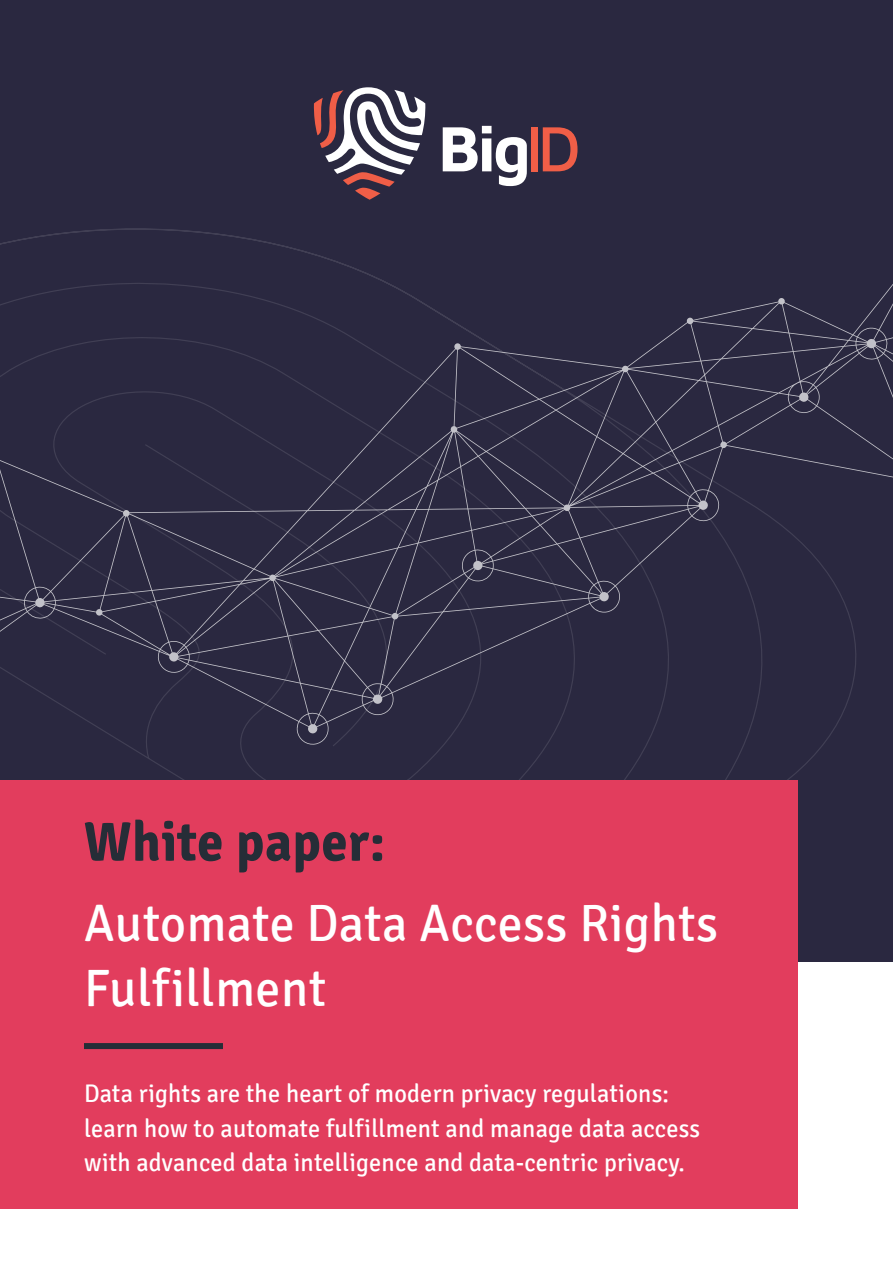
<style>
.page{position:relative;width:893px;height:1263px;background:#fff}
.page>*{position:absolute;margin:0;border:0;box-sizing:border-box;transform-origin:0 0}
.t1{font:700 55.5px "Signika";letter-spacing:.01em;color:#262d37;scale:.95 1}
.t2{font:52.5px/64.5px "Signika";letter-spacing:.01em;color:#fff;scale:.95 1}
.t3{font:25.5px/34.5px "Signika";letter-spacing:.01em;color:#fff;scale:.95 1}
</style>
<div class="page">
<div style="left:0;top:0;width:893px;height:961px;background:#2a2840"></div>
<div style="left:0;top:781px;width:797px;height:428px;background:#e23d5d"></div>
<svg style="left:0;top:228px;width:893px;height:590px"></svg>
<svg style="left:443px;top:126px;width:84px;height:60px"></svg>
<div style="left:531px;top:127px;width:7px;height:44px;background:#f05e47"></div>
<svg style="left:543px;top:127px;width:34px;height:44px"></svg>
<svg style="left:314px;top:87px;width:112px;height:113px"></svg>
<div style="left:84px;top:1043px;width:139px;height:6px;background:#262d37"></div>
<h1 class="t1" style="left:84px;top:808px;width:318px">White paper:</h1>
<h2 class="t2" style="left:84px;top:892px;width:669px">Automate Data Access Rights<br>Fulfillment</h2>
<p class="t3" style="left:84px;top:1077px;width:650px">Data rights are the heart of modern privacy regulations: learn how to automate fulfillment and manage data access with advanced data intelligence and data-centric privacy.</p>
</div>
